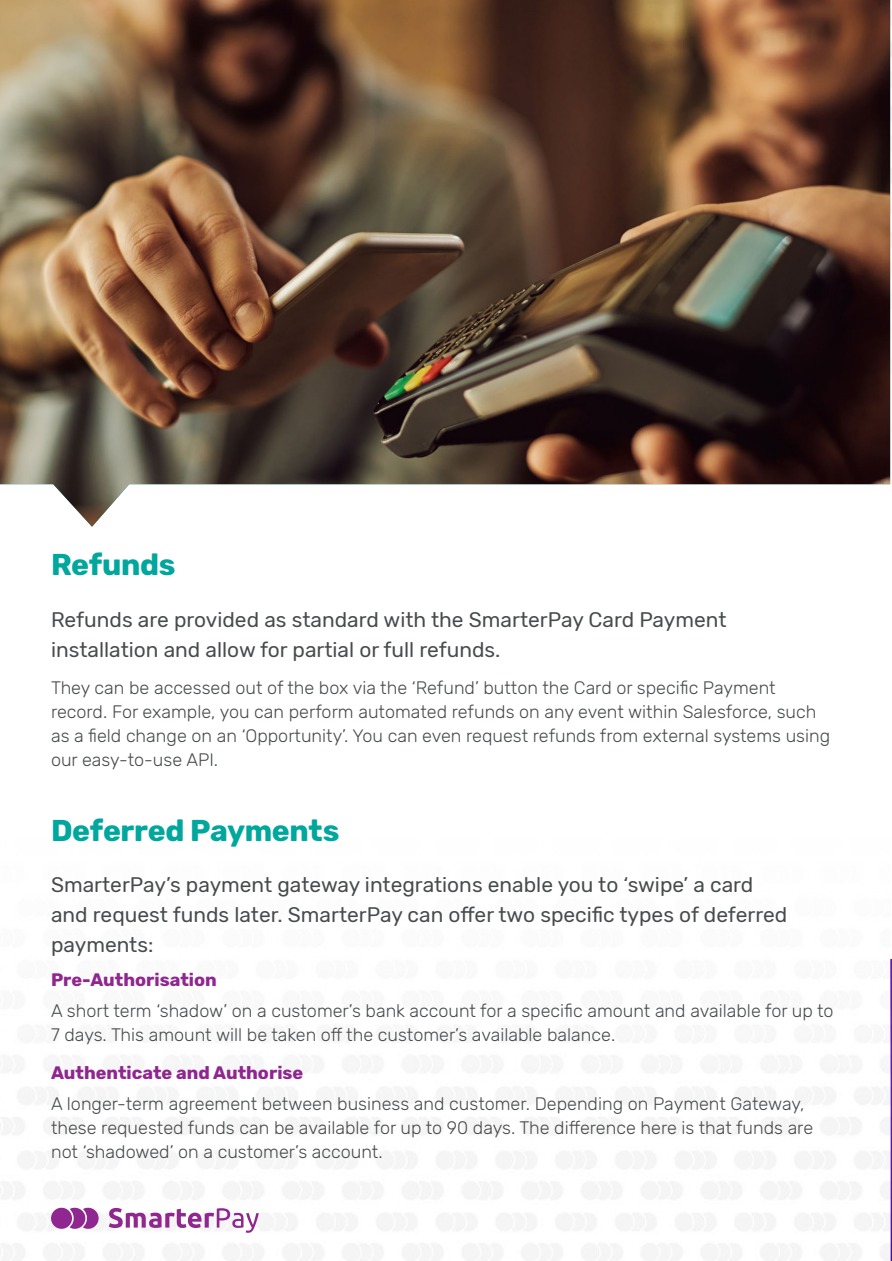
<style>
.page{position:relative;width:892px;height:1261px;background:#fff}
.page>*{position:absolute;margin:0;border:0;box-sizing:border-box;transform-origin:0 0}
.t1{font:700 30px "Rubik";letter-spacing:-.01em;color:#00a79d}
.t2{font:21px/30px "Rubik";color:#484b4d}
.t3{font:300 18px/24px "Rubik";color:#484b4d}
.t4{font:700 18px "Rubik";color:#90268f}
</style>
<div class="page">
<img style="left:890px;top:1057px;width:2px;height:203px">
<img style="left:0;top:1057px;width:890px;height:203px">
<svg style="left:109px;top:1207px;width:150px;height:25px"></svg>
<svg style="left:69px;top:1207px;width:30px;height:21px"></svg>
<div style="left:51px;top:1207px;width:21px;height:21px;background:#90268f;border-radius:50%"></div>
<img style="left:0;top:0;width:890px;height:526px">
<p class="t1" style="left:51px;top:547px;width:126px">Refunds</p>
<p class="t2" style="left:51px;top:605px;width:677px">Refunds are provided as standard with the SmarterPay Card Payment installation and allow for partial or full refunds.</p>
<p class="t3" style="left:51px;top:675px;width:781px">They can be accessed out of the box via the ‘Refund’ button the Card or specific Payment record. For example, you can perform automated refunds on any event within Salesforce, such as a field change on an ‘Opportunity’. You can even request refunds from external systems using our easy-to-use API.</p>
<p class="t1" style="left:51px;top:812px;width:290px">Deferred Payments</p>
<p class="t2" style="left:51px;top:869px;width:738px">SmarterPay’s payment gateway integrations enable you to ‘swipe’ a card and request funds later. SmarterPay can offer two specific types of deferred payments:</p>
<p class="t4" style="left:51px;top:969px;width:167px">Pre-Authorisation</p>
<p class="t3" style="left:51px;top:998px;width:784px">A short term ‘shadow’ on a customer’s bank account for a specific amount and available for up to<br>7 days. This amount will be taken off the customer’s available balance.</p>
<p class="t4" style="left:51px;top:1062px;width:254px">Authenticate and Authorise</p>
<p class="t3" style="left:51px;top:1091px;width:763px">A longer-term agreement between business and customer. Depending on Payment Gateway, these requested funds can be available for up to 90 days. The difference here is that funds are not ‘shadowed’ on a customer’s account.</p>
</div>
